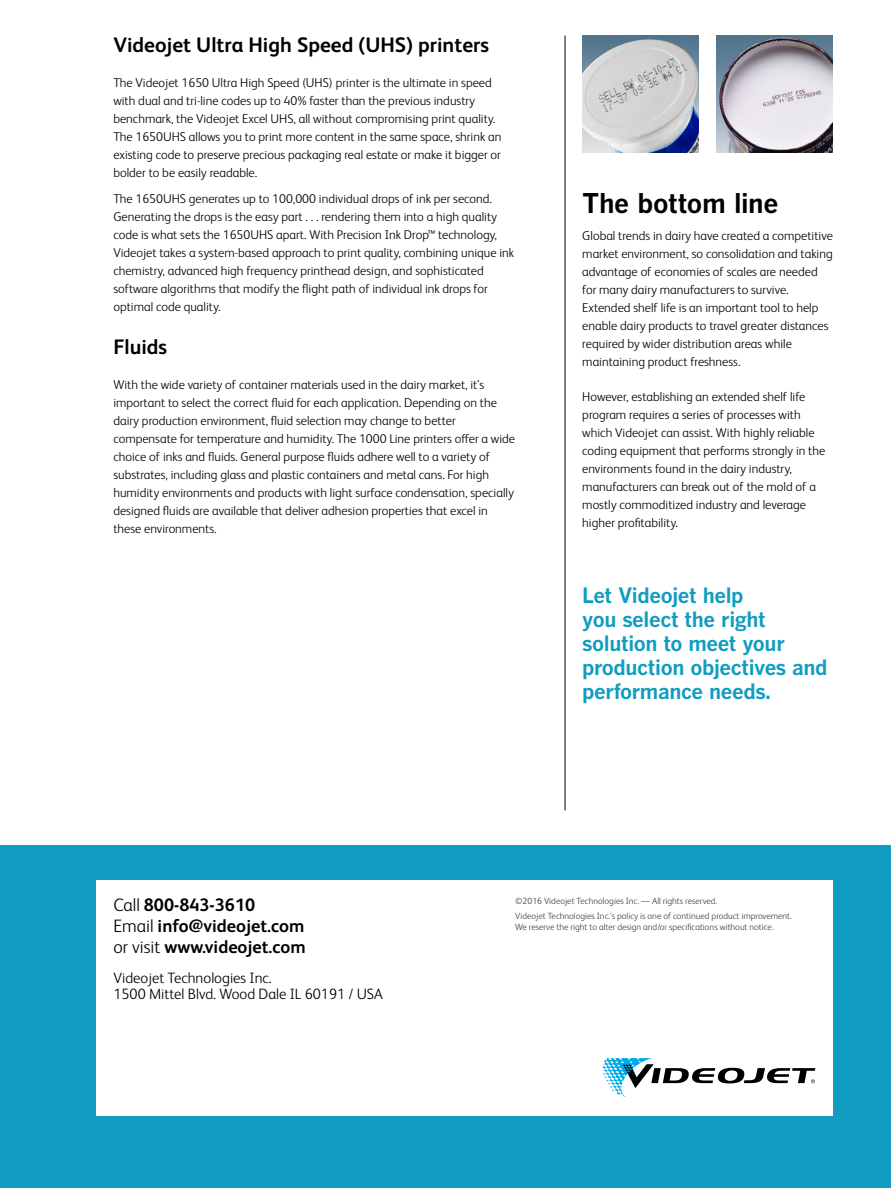
<style>
.page{position:relative;width:891px;height:1188px;background:#fff}
.page>*{position:absolute;margin:0;border:0;box-sizing:border-box;transform-origin:0 0}
.t1{font:700 27px "Benton Gothic";letter-spacing:-.015em;color:#000}
.t2{font:700 21px/24px "Benton Gothic";letter-spacing:-.02em;color:#109dc1}
.t3{font:700 21px "FS Albert Pro";color:#000}
.t4{font:700 18px/21px "FS Albert Pro";color:#000}
.t5{font:300 15px/16.5px "FS Albert Pro";color:#000}
.t6{font:300 12.75px/18px "FS Albert Pro";color:#000}
.t7{font:300 9px/14.7px "FS Albert Pro";color:#414042}
.s1{font-weight:300}
</style>
<div class="page">
<div style="left:0;top:846px;width:891px;height:342px;background:#109dc1"></div>
<div style="left:96px;top:880px;width:737px;height:236px;background:#fff"></div>
<svg style="left:603px;top:1058px;width:212px;height:39px"></svg>
<hr style="left:565px;top:36px;width:1px;height:774px;background:#000">
<img style="left:582px;top:36px;width:117px;height:116px">
<img style="left:716px;top:36px;width:117px;height:116px">
<h2 class="t3" style="left:113px;top:30px;width:377px">Videojet Ultra High Speed (UHS) printers</h2>
<p class="t6" style="left:113px;top:73px;width:390px">The Videojet 1650 Ultra High Speed (UHS) printer is the ultimate in speed with dual and tri-line codes up to 40% faster than the previous industry benchmark, the Videojet Excel UHS, all without compromising print quality.<br>The 1650UHS allows you to print more content in the same space, shrink an existing code to preserve precious packaging real estate or make it bigger or bolder to be easily readable.</p>
<p class="t6" style="left:113px;top:189px;width:402px">The 1650UHS generates up to 100,000 individual drops of ink per second.<br>Generating the drops is the easy part . . . rendering them into a high quality code is what sets the 1650UHS apart. With Precision Ink Drop™ technology, Videojet takes a system-based approach to print quality, combining unique ink chemistry, advanced high frequency printhead design, and sophisticated software algorithms that modify the flight path of individual ink drops for optimal code quality.</p>
<h2 class="t3" style="left:113px;top:332px;width:55px">Fluids</h2>
<p class="t6" style="left:113px;top:375px;width:403px">With the wide variety of container materials used in the dairy market, it’s important to select the correct fluid for each application. Depending on the dairy production environment, fluid selection may change to better compensate for temperature and humidity. The 1000 Line printers offer a wide choice of inks and fluids. General purpose fluids adhere well to a variety of substrates, including glass and plastic containers and metal cans. For high humidity environments and products with light surface condensation, specially designed fluids are available that deliver adhesion properties that excel in these environments.</p>
<h1 class="t1" style="left:582px;top:188px;width:198px">The bottom line</h1>
<p class="t6" style="left:582px;top:226px;width:252px">Global trends in dairy have created a competitive market environment, so consolidation and taking advantage of economies of scales are needed for many dairy manufacturers to survive.<br>Extended shelf life is an important tool to help enable dairy products to travel greater distances required by wider distribution areas while maintaining product freshness.</p>
<p class="t6" style="left:582px;top:387px;width:245px">However, establishing an extended shelf life program requires a series of processes with which Videojet can assist. With highly reliable coding equipment that performs strongly in the environments found in the dairy industry, manufacturers can break out of the mold of a mostly commoditized industry and leverage higher profitability.</p>
<h2 class="t2" style="left:582px;top:584px;width:247px">Let Videojet help<br>you select the right solution to meet your production objectives and performance needs.</h2>
<h3 class="t4" style="left:113px;top:894px;width:194px"><span class="s1">Call</span> 800-843-3610<br><span class="s1">Email</span> info@videojet.com <span class="s1">or visit</span> www.videojet.com</h3>
<p class="t5" style="left:113px;top:968px;width:271px">Videojet Technologies Inc.<br>1500 Mittel Blvd. Wood Dale IL 60191 / USA</p>
<p class="t7" style="left:515px;top:893px;width:278px">©2016 Videojet Technologies Inc. — All rights reserved.<br>Videojet Technologies Inc.’s policy is one of continued product improvement.</p>
<p class="t7" style="left:515px;top:919px;width:260px">We reserve the right to alter design and/or specifications without notice.</p>
</div>
